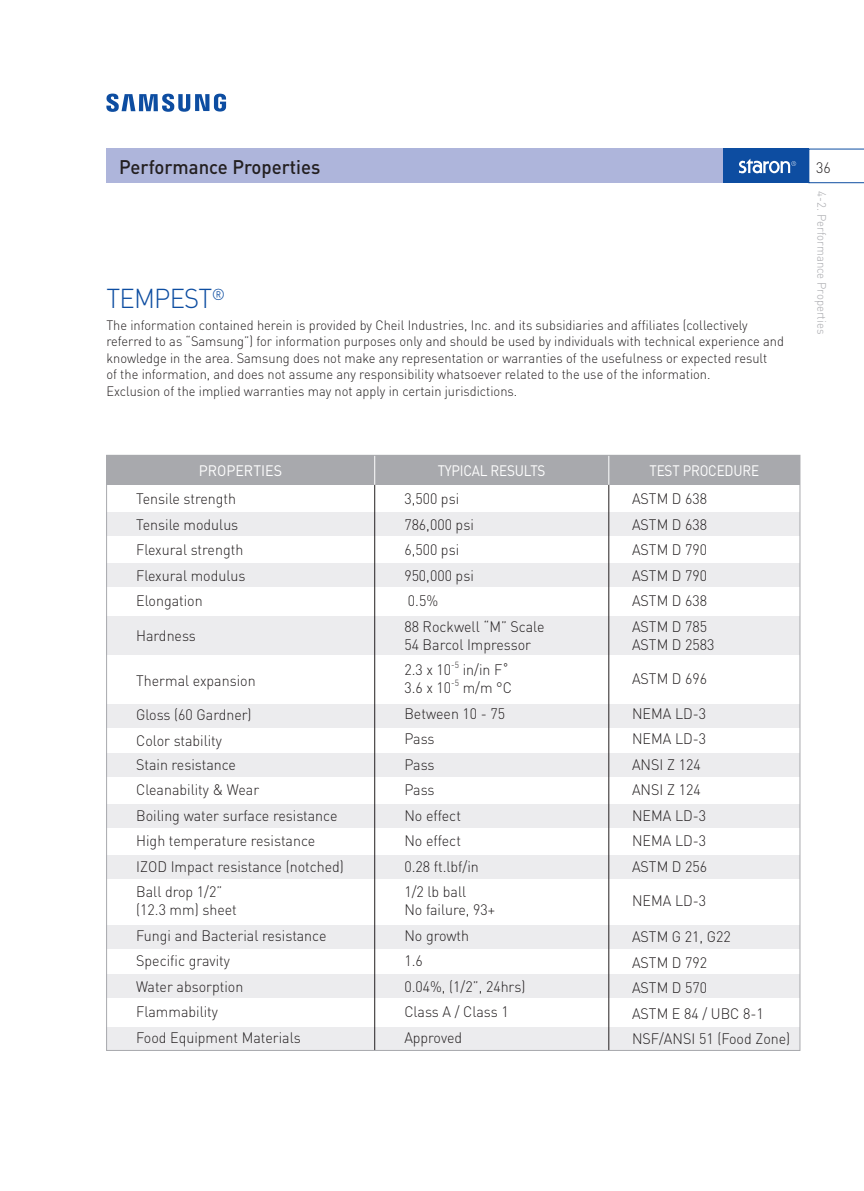
<style>
.page{position:relative;width:864px;height:1191px;background:#fff}
.page>*{position:absolute;margin:0;border:0;box-sizing:border-box;transform-origin:0 0}
.t1{font:300 27px "DIN";letter-spacing:-.03em;color:#0d4da1;scale:.95 1}
.t2{font:500 19.5px "DIN";color:#231f20;scale:.95 1}
.t3{font:300 15px "DIN";color:#231f20;scale:.95 1}
.t4{font:15px "DIN";letter-spacing:-.015em;color:#fff;scale:.9 1}
.t5{font:15px "DIN";letter-spacing:-.015em;color:#fff;scale:.95 1}
.t6{font:300 13.5px "DIN";color:#231f20;scale:.95 1}
.t7{font:300 12px "DIN";color:#a8a9ad;scale:.95 1}
.t8{font:300 8.7px "DIN";color:#231f20;scale:.95 1}
</style>
<div class="page">
<div style="left:106px;top:149px;width:617px;height:34px;background:#aeb5db"></div>
<div style="left:723px;top:149px;width:85px;height:34px;background:#0d4da1"></div>
<svg style="left:808px;top:149px;width:55px;height:34px"></svg>
<svg style="left:739px;top:159px;width:56px;height:14px"></svg>
<div style="left:106px;top:455px;width:693px;height:30px;background:#a8a9ad"></div>
<div style="left:106px;top:512px;width:693px;height:24px;background:#ececee"></div>
<div style="left:106px;top:563px;width:693px;height:24px;background:#ececee"></div>
<div style="left:106px;top:704px;width:693px;height:23px;background:#ececee"></div>
<div style="left:106px;top:753px;width:693px;height:23px;background:#ececee"></div>
<div style="left:106px;top:804px;width:693px;height:23px;background:#ececee"></div>
<div style="left:106px;top:855px;width:693px;height:23px;background:#ececee"></div>
<div style="left:106px;top:925px;width:693px;height:23px;background:#ececee"></div>
<div style="left:106px;top:974px;width:693px;height:23px;background:#ececee"></div>
<div style="left:106px;top:1027px;width:693px;height:23px;background:#ececee"></div>
<div style="left:106px;top:617px;width:693px;height:38px;background:#ececee"></div>
<hr style="left:374px;top:455px;width:1px;height:30px;background:#fff">
<hr style="left:608px;top:455px;width:1px;height:30px;background:#fff">
<hr style="left:374px;top:485px;width:1px;height:565px;background:#231f20">
<hr style="left:608px;top:485px;width:1px;height:565px;background:#231f20">
<svg style="left:106px;top:94px;width:120px;height:18px"></svg>
<p class="t2" style="left:119px;top:155px;width:213px">Performance Properties</p>
<p class="t1" style="left:106px;top:282px;width:126px">TEMPEST<sup>®</sup></p>
<p class="t6" style="left:106px;top:316px;width:676px">The information contained herein is provided by Cheil Industries, Inc. and its subsidiaries and affiliates (collectively</p>
<p class="t6" style="left:106px;top:333px;width:714px">referred to as “Samsung”) for information purposes only and should be used by individuals with technical experience and</p>
<p class="t6" style="left:106px;top:349px;width:697px">knowledge in the area. Samsung does not make any representation or warranties of the usefulness or expected result</p>
<p class="t6" style="left:106px;top:366px;width:637px">of the information, and does not assume any responsibility whatsoever related to the use of the information.</p>
<p class="t6" style="left:106px;top:382px;width:434px">Exclusion of the implied warranties may not apply in certain jurisdictions.</p>
<p class="t3" style="left:815px;top:159px;width:17px">36</p>
<p class="t7" style="left:828px;top:191px;width:152px;rotate:90deg">4-2. Performance Properties</p>
<p class="t5" style="left:199px;top:462px;width:89px">PROPERTIES</p>
<p class="t3" style="left:136px;top:489px;width:107px">Tensile strength</p>
<p class="t3" style="left:136px;top:515px;width:109px">Tensile modulus</p>
<p class="t3" style="left:136px;top:540px;width:114px">Flexural strength</p>
<p class="t3" style="left:136px;top:566px;width:117px">Flexural modulus</p>
<p class="t3" style="left:136px;top:591px;width:72px">Elongation</p>
<p class="t3" style="left:136px;top:626px;width:64px">Hardness</p>
<p class="t3" style="left:136px;top:671px;width:127px">Thermal expansion</p>
<p class="t3" style="left:136px;top:705px;width:123px">Gloss (60 Gardner)</p>
<p class="t3" style="left:136px;top:731px;width:92px">Color stability</p>
<p class="t3" style="left:136px;top:755px;width:107px">Stain resistance</p>
<p class="t3" style="left:136px;top:780px;width:131px">Cleanability &amp; Wear</p>
<p class="t3" style="left:136px;top:806px;width:213px">Boiling water surface resistance</p>
<p class="t3" style="left:136px;top:831px;width:190px">High temperature resistance</p>
<p class="t3" style="left:136px;top:857px;width:220px">IZOD Impact resistance (notched)</p>
<p class="t3" style="left:136px;top:882px;width:92px">Ball drop 1/2”</p>
<p class="t3" style="left:136px;top:900px;width:107px">(12.3 mm) sheet</p>
<p class="t3" style="left:136px;top:926px;width:202px">Fungi and Bacterial resistance</p>
<p class="t3" style="left:136px;top:951px;width:100px">Specific gravity</p>
<p class="t3" style="left:136px;top:977px;width:114px">Water absorption</p>
<p class="t3" style="left:136px;top:1002px;width:88px">Flammability</p>
<p class="t3" style="left:136px;top:1028px;width:175px">Food Equipment Materials</p>
<p class="t4" style="left:437px;top:462px;width:121px">TYPICAL RESULTS</p>
<p class="t4" style="left:649px;top:462px;width:123px">TEST PROCEDURE</p>
<p class="t3" style="left:404px;top:489px;width:59px">3,500 psi</p>
<p class="t3" style="left:404px;top:515px;width:75px">786,000 psi</p>
<p class="t3" style="left:404px;top:540px;width:59px">6,500 psi</p>
<p class="t3" style="left:404px;top:566px;width:75px">950,000 psi</p>
<p class="t3" style="left:408px;top:591px;width:33px">0.5%</p>
<p class="t3" style="left:404px;top:617px;width:149px">88 Rockwell “M” Scale</p>
<p class="t3" style="left:404px;top:635px;width:135px">54 Barcol Impressor</p>
<p class="t3" style="left:404px;top:660px;width:51px">2.3 x 10</p>
<p class="t8" style="left:451px;top:659px;width:10px">-5</p>
<p class="t3" style="left:462px;top:660px;width:51px">in/in F˚</p>
<p class="t3" style="left:404px;top:678px;width:51px">3.6 x 10</p>
<p class="t8" style="left:451px;top:677px;width:10px">-5</p>
<p class="t3" style="left:462px;top:678px;width:53px">m/m °C</p>
<p class="t3" style="left:404px;top:704px;width:108px">Between 10 - 75</p>
<p class="t3" style="left:404px;top:729px;width:33px">Pass</p>
<p class="t3" style="left:404px;top:755px;width:33px">Pass</p>
<p class="t3" style="left:404px;top:780px;width:33px">Pass</p>
<p class="t3" style="left:404px;top:806px;width:61px">No effect</p>
<p class="t3" style="left:404px;top:831px;width:61px">No effect</p>
<p class="t3" style="left:404px;top:857px;width:80px">0.28 ft.lbf/in</p>
<p class="t3" style="left:404px;top:882px;width:67px">1/2 lb ball</p>
<p class="t3" style="left:404px;top:900px;width:97px">No failure, 93+</p>
<p class="t3" style="left:404px;top:926px;width:70px">No growth</p>
<p class="t3" style="left:404px;top:951px;width:21px">1.6</p>
<p class="t3" style="left:404px;top:977px;width:129px">0.04%, (1/2”, 24hrs)</p>
<p class="t3" style="left:404px;top:1002px;width:111px">Class A / Class 1</p>
<p class="t3" style="left:404px;top:1028px;width:62px">Approved</p>
<p class="t3" style="left:631px;top:489px;width:81px">ASTM D 638</p>
<p class="t3" style="left:631px;top:515px;width:81px">ASTM D 638</p>
<p class="t3" style="left:631px;top:540px;width:81px">ASTM D 790</p>
<p class="t3" style="left:631px;top:566px;width:81px">ASTM D 790</p>
<p class="t3" style="left:631px;top:591px;width:81px">ASTM D 638</p>
<p class="t3" style="left:631px;top:617px;width:81px">ASTM D 785</p>
<p class="t3" style="left:631px;top:635px;width:88px">ASTM D 2583</p>
<p class="t3" style="left:631px;top:669px;width:81px">ASTM D 696</p>
<p class="t3" style="left:631px;top:704px;width:80px">NEMA LD-3</p>
<p class="t3" style="left:631px;top:729px;width:80px">NEMA LD-3</p>
<p class="t3" style="left:631px;top:755px;width:74px">ANSI Z 124</p>
<p class="t3" style="left:631px;top:780px;width:74px">ANSI Z 124</p>
<p class="t3" style="left:631px;top:806px;width:80px">NEMA LD-3</p>
<p class="t3" style="left:631px;top:831px;width:80px">NEMA LD-3</p>
<p class="t3" style="left:631px;top:857px;width:81px">ASTM D 256</p>
<p class="t3" style="left:631px;top:891px;width:80px">NEMA LD-3</p>
<p class="t3" style="left:631px;top:927px;width:105px">ASTM G 21, G22</p>
<p class="t3" style="left:631px;top:953px;width:81px">ASTM D 792</p>
<p class="t3" style="left:631px;top:978px;width:81px">ASTM D 570</p>
<p class="t3" style="left:631px;top:1004px;width:140px">ASTM E 84 / UBC 8-1</p>
<p class="t3" style="left:631px;top:1029px;width:168px">NSF/ANSI 51 (Food Zone)</p>
</div>
